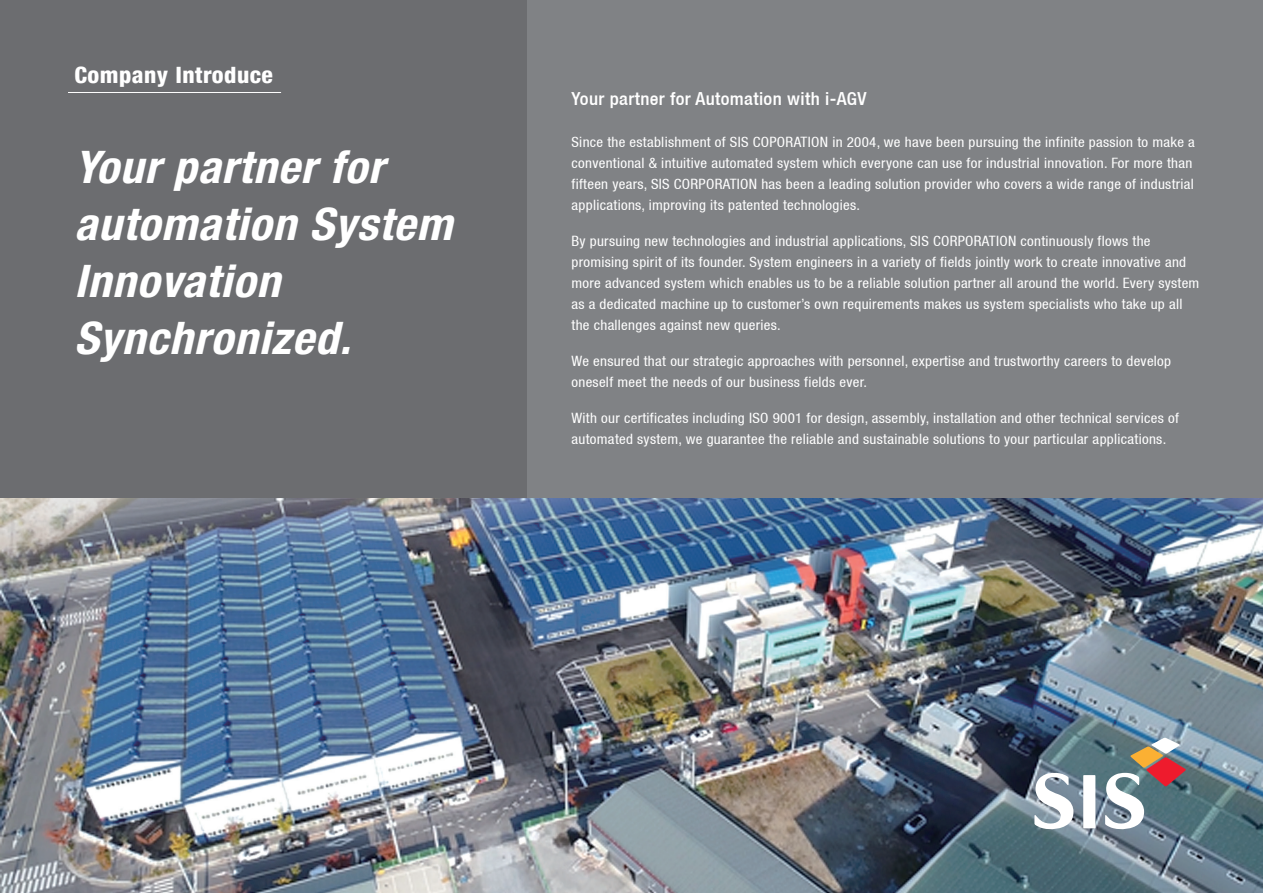
<style>
.page{position:relative;width:1263px;height:893px;background:#fff}
.page>*{position:absolute;margin:0;border:0;box-sizing:border-box;transform-origin:0 0}
.t1{font:italic 700 condensed 45px "Helvetica Neue";letter-spacing:.02em;color:#fff;scale:1.05 1}
.t2{font:800 condensed 22.5px "Helvetica 87";letter-spacing:.02em;color:#fff;scale:1.05 1}
.t3{font:500 condensed 18px "Helvetica 67";letter-spacing:.02em;color:#fff;scale:1.05 1}
.t4{font:condensed 14.25px/21px "Helvetica 57";letter-spacing:.02em;color:#fff;scale:1.05 1}
</style>
<div class="page">
<img style="left:0;top:497px;width:1263px;height:396px">
<div style="left:0;top:0;width:1263px;height:497px;background:#6c6d70"></div>
<div style="left:527px;top:0;width:736px;height:497px;background:#808285"></div>
<svg style="left:1034px;top:773px;width:39px;height:57px"></svg>
<svg style="left:1105px;top:738px;width:81px;height:92px"></svg>
<svg style="left:1083px;top:775px;width:12px;height:53px"></svg>
<hr style="left:68px;top:92px;width:213px;height:1px;background:#fff">
<p class="t2" style="left:74px;top:61px;width:191px">Company Introduce</p>
<p class="t1" style="left:74px;top:140px;width:296px">Your partner for</p>
<p class="t1" style="left:74px;top:197px;width:361px">automation System</p>
<p class="t1" style="left:74px;top:254px;width:197px">Innovation</p>
<p class="t1" style="left:74px;top:311px;width:265px">Synchronized.</p>
<p class="t3" style="left:571px;top:88px;width:282px">Your partner for Automation with i-AGV</p>
<p class="t4" style="left:571px;top:132px;width:595px">Since the establishment of SIS COPORATION in 2004, we have been pursuing the infinite passion to make a conventional &amp; intuitive automated system which everyone can use for industrial innovation. For more than fifteen years, SIS CORPORATION has been a leading solution provider who covers a wide range of industrial applications, improving its patented technologies.</p>
<p class="t4" style="left:571px;top:231px;width:599px">By pursuing new technologies and industrial applications, SIS CORPORATION continuously flows the promising spirit of its founder. System engineers in a variety of fields jointly work to create innovative and more advanced system which enables us to be a reliable solution partner all around the world. Every system as a dedicated machine up to customer’s own requirements makes us system specialists who take up all the challenges against new queries.</p>
<p class="t4" style="left:571px;top:351px;width:573px">We ensured that our strategic approaches with personnel, expertise and trustworthy careers to develop oneself meet the needs of our business fields ever.</p>
<p class="t4" style="left:571px;top:408px;width:580px">With our certificates including ISO 9001 for design, assembly, installation and other technical services of automated system, we guarantee the reliable and sustainable solutions to your particular applications.</p>
</div>
